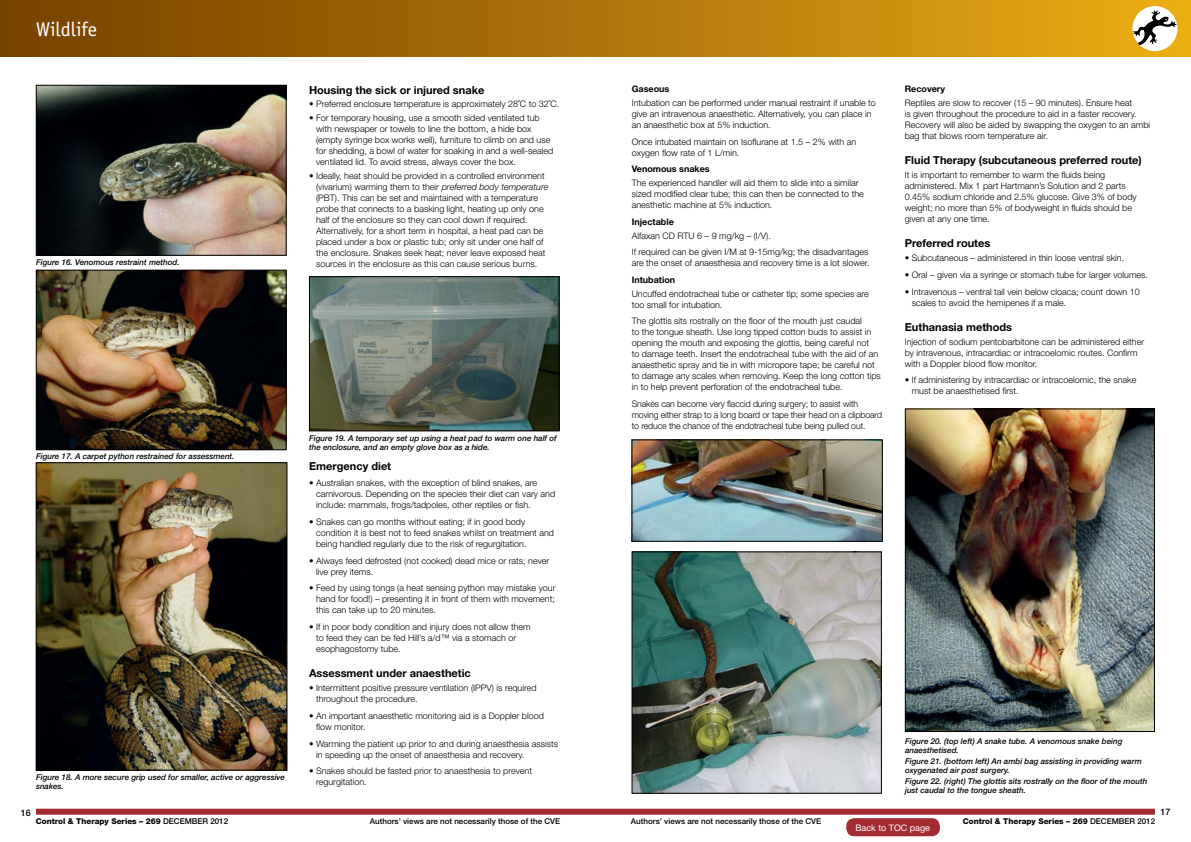
<style>
.page{position:relative;width:1191px;height:842px;background:#fff}
.page>*{position:absolute;margin:0;border:0;box-sizing:border-box;transform-origin:0 0}
.t1{font:20px "Officina Sans";color:#fff}
.t2{font:700 11px "Helvetica Neue";color:#000}
.t3{font:300 9px/11px "Helvetica Neue";color:#000}
.t4{font:700 9px "Helvetica Neue";color:#000}
.t5{font:9px "Helvetica Neue LT";color:#fff}
.t6{font:500 9px "Helvetica Neue";color:#000}
.t7{font:italic 500 8px/9px "Helvetica Neue";color:#000}
.t8{font:500 8px "Helvetica Neue";color:#000}
.t9{font:800 8px "Helvetica Neue";color:#000}
.s1{font-style:italic}
.s2{font-weight:500}
</style>
<div class="page">
<div style="left:36px;top:809px;width:1119px;height:6px;background:#a32b30"></div>
<div style="left:846px;top:818px;width:94px;height:18px;background:#a32c32;border-radius:8px"></div>
<div style="left:0;top:0;width:1191px;height:57px;background:linear-gradient(to right,#743f00,#ebad17)"></div>
<div style="left:1132px;top:6px;width:45px;height:45px;background:#fff;border-radius:50%"></div>
<svg style="left:1132px;top:10px;width:44px;height:36px"></svg>
<img style="left:907px;top:411px;width:245px;height:319px">
<div style="left:905px;top:409px;width:249px;height:323px;border:1px solid #000"></div>
<img style="left:634px;top:554px;width:245px;height:237px">
<div style="left:632px;top:552px;width:249px;height:241px;border:1px solid #000"></div>
<img style="left:633px;top:442px;width:247px;height:97px">
<img style="left:38px;top:87px;width:246px;height:167px">
<div style="left:36px;top:85px;width:250px;height:171px;border:1px solid #000"></div>
<img style="left:38px;top:272px;width:246px;height:176px">
<div style="left:36px;top:270px;width:250px;height:180px;border:1px solid #000"></div>
<img style="left:38px;top:464px;width:247px;height:304px">
<div style="left:36px;top:462px;width:251px;height:308px;border:1px solid #000"></div>
<img style="left:311px;top:278px;width:246px;height:151px">
<div style="left:309px;top:276px;width:250px;height:155px;border:1px solid #000"></div>
<h1 class="t1" style="left:36px;top:17px;width:63px">Wildlife</h1>
<p class="t7" style="left:36px;top:257px;width:145px">Figure 16. Venomous restraint method.</p>
<p class="t2" style="left:309px;top:83px;width:177px">Housing the sick or injured snake</p>
<p class="t3" style="left:309px;top:99px;width:252px">• Preferred enclosure temperature is approximately 28˚C to 32˚C.</p>
<p class="t3" style="left:316px;top:112px;width:239px;text-indent:-7px">• For temporary housing, use a smooth sided ventilated tub with newspaper or towels to line the bottom, a hide box (empty syringe box works well), furniture to climb on and use for shedding, a bowl of water for soaking in and a well-sealed ventilated lid. To avoid stress, always cover the box.</p>
<p class="t3" style="left:316px;top:170px;width:234px;text-indent:-7px">• Ideally, heat should be provided in a controlled environment (vivarium) warming them to their <span class="s1">preferred body temperature </span>(PBT). This can be set and maintained with a temperature probe that connects to a basking light, heating up only one half of the enclosure so they can cool down if required.<br>Alternatively, for a short term in hospital, a heat pad can be placed under a box or plastic tub; only sit under one half of the enclosure. Snakes seek heat; never leave exposed heat sources in the enclosure as this can cause serious burns.</p>
<p class="t7" style="left:36px;top:452px;width:200px">Figure 17. A carpet python restrained for assessment.</p>
<p class="t7" style="left:36px;top:773px;width:250px">Figure 18. A more secure grip used for smaller, active or aggressive snakes.</p>
<p class="t7" style="left:309px;top:434px;width:249px">Figure 19. A temporary set up using a heat pad to warm one half of the enclosure, and an empty glove box as a hide.</p>
<p class="t2" style="left:309px;top:459px;width:84px">Emergency diet</p>
<p class="t3" style="left:316px;top:477px;width:241px;text-indent:-7px">• Australian snakes, with the exception of blind snakes, are carnivorous. Depending on the species their diet can vary and include: mammals, frogs/tadpoles, other reptiles or fish.</p>
<p class="t3" style="left:316px;top:516px;width:239px;text-indent:-7px">• Snakes can go months without eating; if in good body condition it is best not to feed snakes whilst on treatment and being handled regularly due to the risk of regurgitation.</p>
<p class="t3" style="left:316px;top:555px;width:235px;text-indent:-7px">• Always feed defrosted (not cooked) dead mice or rats; never live prey items.</p>
<p class="t3" style="left:316px;top:582px;width:241px;text-align:justify;text-indent:-7px">• Feed by using tongs (a heat sensing python may mistake your hand for food!) – presenting it in front of them with movement; this can take up to 20 minutes.</p>
<p class="t3" style="left:316px;top:621px;width:216px;text-indent:-7px">• If in poor body condition and injury does not allow them to feed they can be fed Hill’s a/d™ via a stomach or esophagostomy tube.</p>
<p class="t2" style="left:309px;top:667px;width:163px">Assessment under anaesthetic</p>
<p class="t3" style="left:316px;top:682px;width:222px;text-indent:-7px">• Intermittent positive pressure ventilation (IPPV) is required throughout the procedure.</p>
<p class="t3" style="left:316px;top:710px;width:229px;text-indent:-7px">• An important anaesthetic monitoring aid is a Doppler blood flow monitor.</p>
<p class="t3" style="left:316px;top:738px;width:243px;text-indent:-7px">• Warming the patient up prior to and during anaesthesia assists in speeding up the onset of anaesthesia and recovery.</p>
<p class="t3" style="left:316px;top:765px;width:217px;text-indent:-7px">• Snakes should be fasted prior to anaesthesia to prevent regurgitation.</p>
<p class="t4" style="left:631px;top:83px;width:39px">Gaseous</p>
<p class="t3" style="left:631px;top:97px;width:246px">Intubation can be performed under manual restraint if unable to give an intravenous anaesthetic. Alternatively, you can place in an anaesthetic box at 5% induction.</p>
<p class="t3" style="left:631px;top:136px;width:226px">Once intubated maintain on Isoflurane at 1.5 – 2% with an oxygen flow rate of 1 L/min.</p>
<p class="t4" style="left:631px;top:163px;width:80px">Venomous snakes</p>
<p class="t3" style="left:631px;top:177px;width:234px">The experienced handler will aid them to slide into a similar sized modified clear tube; this can then be connected to the anesthetic machine at 5% induction.</p>
<p class="t4" style="left:631px;top:216px;width:44px">Injectable</p>
<p class="t3" style="left:631px;top:227px;width:238px;line-height:16.7px">Alfaxan CD RTU 6 – 9 mg/kg – (I/V).<br>If required can be given I/M at 9-15mg/kg; the disadvantages</p>
<p class="t3" style="left:631px;top:257px;width:239px">are the onset of anaesthesia and recovery time is a lot slower.</p>
<p class="t4" style="left:631px;top:274px;width:45px">Intubation</p>
<p class="t3" style="left:631px;top:288px;width:239px">Uncuffed endotracheal tube or catheter tip; some species are too small for intubation.</p>
<p class="t3" style="left:631px;top:315px;width:251px">The glottis sits rostrally on the floor of the mouth just caudal<br>to the tongue sheath. Use long tipped cotton buds to assist in opening the mouth and exposing the glottis, being careful not<br>to damage teeth. Insert the endotracheal tube with the aid of an anaesthetic spray and tie in with micropore tape; be careful not to damage any scales when removing. Keep the long cotton tips in to help prevent perforation of the endotracheal tube.</p>
<p class="t3" style="left:631px;top:398px;width:252px">Snakes can become very flaccid during surgery; to assist with moving either strap to a long board or tape their head on a clipboard to reduce the chance of the endotracheal tube being pulled out.</p>
<p class="t4" style="left:904px;top:83px;width:42px">Recovery</p>
<p class="t3" style="left:904px;top:97px;width:247px">Reptiles are slow to recover (15 – 90 minutes). Ensure heat<br>is given throughout the procedure to aid in a faster recovery.<br>Recovery will also be aided by swapping the oxygen to an ambi bag that blows room temperature air.</p>
<p class="t2" style="left:904px;top:153px;width:238px">Fluid Therapy (subcutaneous preferred route)</p>
<p class="t3" style="left:904px;top:169px;width:233px">It is important to remember to warm the fluids being administered. Mix 1 part Hartmann’s Solution and 2 parts 0.45% sodium chloride and 2.5% glucose. Give 3% of body weight; no more than 5% of bodyweight in fluids should be given at any one time.</p>
<p class="t2" style="left:904px;top:237px;width:87px">Preferred routes</p>
<p class="t3" style="left:904px;top:252px;width:221px">• Subcutaneous – administered in thin loose ventral skin.</p>
<p class="t3" style="left:904px;top:269px;width:245px">• Oral – given via a syringe or stomach tube for larger volumes.</p>
<p class="t3" style="left:911px;top:286px;width:230px;text-indent:-7px">• Intravenous – ventral tail vein below cloaca; count down 10 scales to avoid the hemipenes if a male.</p>
<p class="t2" style="left:904px;top:320px;width:109px">Euthanasia methods</p>
<p class="t3" style="left:904px;top:336px;width:241px">Injection of sodium pentobarbitone can be administered either by intravenous, intracardiac or intracoelomic routes. Confirm with a Doppler blood flow monitor.</p>
<p class="t3" style="left:911px;top:375px;width:226px;text-indent:-7px">• If administering by intracardiac or intracoelomic, the snake must be anaesthetised first.</p>
<p class="t7" style="left:905px;top:737px;width:219px">Figure 20. (top left) A snake tube. A venomous snake being anaesthetised.</p>
<p class="t7" style="left:905px;top:757px;width:238px">Figure 21. (bottom left) An ambi bag assisting in providing warm oxygenated air post surgery.</p>
<p class="t7" style="left:905px;top:776px;width:244px">Figure 22. (right) The glottis sits rostrally on the floor of the mouth just caudal to the tongue sheath.</p>
<p class="t6" style="left:21px;top:807px;width:12px">16</p>
<p class="t6" style="left:1160px;top:807px;width:12px">17</p>
<p class="t9" style="left:36px;top:817px;width:194px">Control &amp; Therapy Series – 269 <span class="s2">DECEMBER 2012</span></p>
<p class="t8" style="left:370px;top:817px;width:192px">Authors’ views are not necessarily those of the CVE</p>
<p class="t8" style="left:631px;top:817px;width:192px">Authors’ views are not necessarily those of the CVE</p>
<p class="t9" style="left:962px;top:817px;width:194px">Control &amp; Therapy Series – 269 <span class="s2">DECEMBER 2012</span></p>
<p class="t5" style="left:855px;top:822px;width:76px">Back to TOC page</p>
</div>
